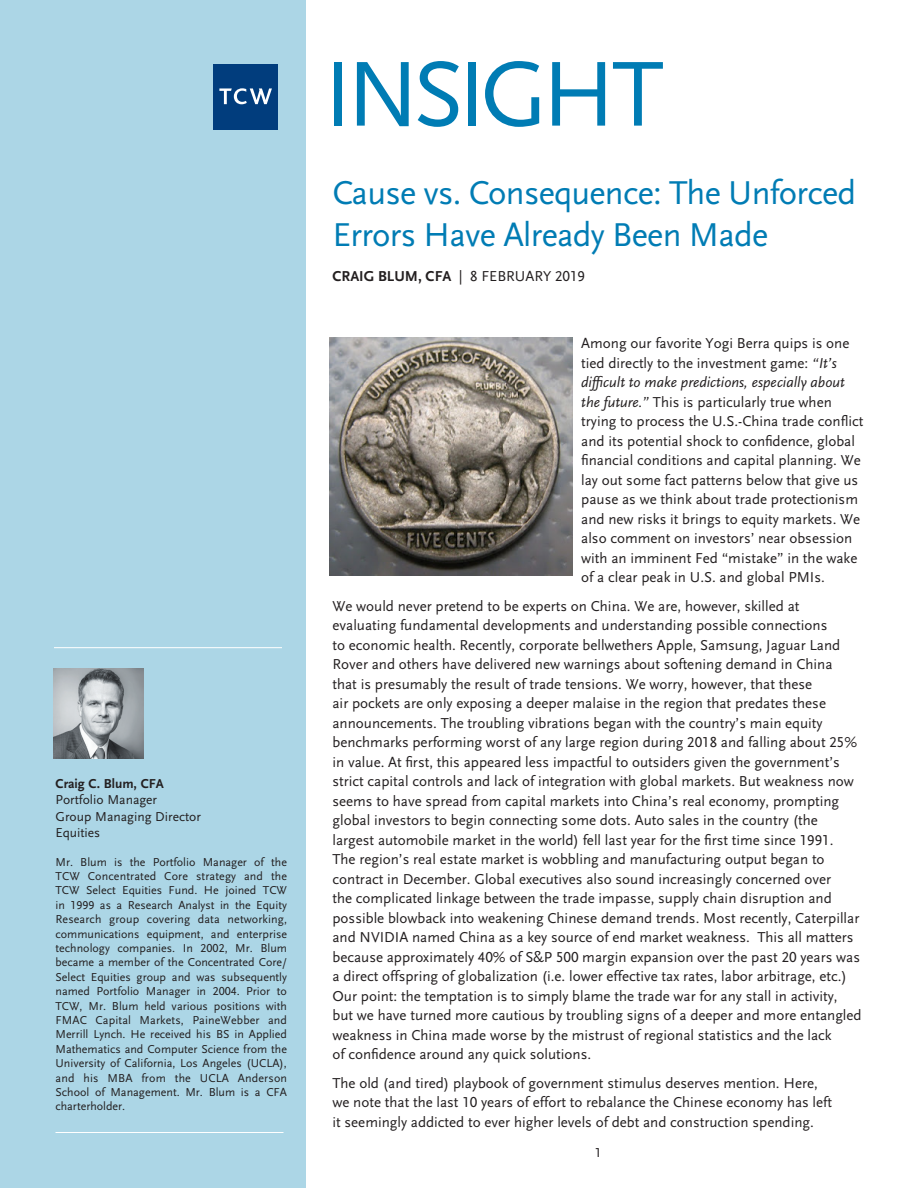
<style>
.page{position:relative;width:918px;height:1188px;background:#fff}
.page>*{position:absolute;margin:0;border:0;box-sizing:border-box;transform-origin:0 0}
.t1{font:96.3px "Scala Sans LF";letter-spacing:-.065em;color:#007cb4}
.t2{font:34.5px/42px "Scala Sans LF";letter-spacing:-.02em;color:#007cb4}
.t3{font:15px/19.5px "Scala Sans LF";color:#231f20}
.Bio_text{font:13.5px "Scala Sans LF";color:#231f20}
.Bio_text-2{font:700 13.5px "Scala Sans LF";color:#231f20}
.Bio_text-3{font:12px/14.4px "Scala Sans LF";color:#231f20;text-align:justify}
.s1{font-weight:700}
.s2{font-style:italic}
</style>
<div class="page">
<div style="left:0;top:0;width:306px;height:1188px;background:#acd6e6"></div>
<div style="left:213px;top:64px;width:65px;height:65px;background:#013d7d"></div>
<svg style="left:219px;top:88px;width:53px;height:16px"></svg>
<img style="left:54px;top:668px;width:90px;height:90px">
<hr style="left:56px;top:1132px;width:228px;height:1px;background:#fff">
<hr style="left:54px;top:647px;width:228px;height:1px;background:#fff">
<img style="left:330px;top:337px;width:242px;height:239px">
<p class="Bio_text-2" style="left:56px;top:777px;width:110px">Craig C. Blum, CFA</p>
<p class="Bio_text" style="left:56px;top:793px;width:103px">Portfolio Manager</p>
<p class="Bio_text" style="left:56px;top:809px;width:147px">Group Managing Director</p>
<p class="Bio_text" style="left:56px;top:825px;width:46px">Equities</p>
<p class="Bio_text-3" style="left:56px;top:855px;width:233px">Mr. Blum is the Portfolio Manager of the TCW Concentrated Core strategy and the TCW Select Equities Fund. He joined TCW in 1999 as a Research Analyst in the Equity Research group covering data networking, communications equipment, and enterprise technology companies. In 2002, Mr. Blum became a member of the Concentrated Core/ Select Equities group and was subsequently named Portfolio Manager in 2004. Prior to TCW, Mr. Blum held various positions with FMAC Capital Markets, PaineWebber and Merrill Lynch. He received his BS in Applied Mathematics and Computer Science from the University of California, Los Angeles (UCLA), and his MBA from the UCLA Anderson School of Management. Mr. Blum is a CFA charterholder.</p>
<p class="t1" style="left:324px;top:42px;width:341px">INSIGHT</p>
<p class="t2" style="left:333px;top:173px;width:525px">Cause vs. Consequence: The Unforced<br>Errors Have Already Been Made</p>
<p class="t3" style="left:333px;top:266px;width:254px"><span class="s1">CRAIG BLUM, CFA</span> | 8 FEBRUARY 2019</p>
<p class="t3" style="left:581px;top:334px;width:284px">Among our favorite Yogi Berra quips is one tied directly to the investment game: <span class="s2">“It’s difficult to make predictions, especially about the future.”</span> This is particularly true when trying to process the U.S.-China trade conflict and its potential shock to confidence, global financial conditions and capital planning. We lay out some fact patterns below that give us pause as we think about trade protectionism and new risks it brings to equity markets. We also comment on investors’ near obsession with an imminent Fed “mistake” in the wake of a clear peak in U.S. and global PMIs.</p>
<p class="t3" style="left:333px;top:597px;width:531px">We would never pretend to be experts on China. We are, however, skilled at evaluating fundamental developments and understanding possible connections<br>to economic health. Recently, corporate bellwethers Apple, Samsung, Jaguar Land Rover and others have delivered new warnings about softening demand in China<br>that is presumably the result of trade tensions. We worry, however, that these<br>air pockets are only exposing a deeper malaise in the region that predates these announcements. The troubling vibrations began with the country’s main equity benchmarks performing worst of any large region during 2018 and falling about 25% in value. At first, this appeared less impactful to outsiders given the government’s strict capital controls and lack of integration with global markets. But weakness now seems to have spread from capital markets into China’s real economy, prompting global investors to begin connecting some dots. Auto sales in the country (the largest automobile market in the world) fell last year for the first time since 1991.<br>The region’s real estate market is wobbling and manufacturing output began to contract in December. Global executives also sound increasingly concerned over<br>the complicated linkage between the trade impasse, supply chain disruption and possible blowback into weakening Chinese demand trends. Most recently, Caterpillar and NVIDIA named China as a key source of end market weakness. This all matters because approximately 40% of S&amp;P 500 margin expansion over the past 20 years was a direct offspring of globalization (i.e. lower effective tax rates, labor arbitrage, etc.)<br>Our point: the temptation is to simply blame the trade war for any stall in activity, but we have turned more cautious by troubling signs of a deeper and more entangled weakness in China made worse by the mistrust of regional statistics and the lack<br>of confidence around any quick solutions.</p>
<p class="t3" style="left:333px;top:1074px;width:501px">The old (and tired) playbook of government stimulus deserves mention. Here, we note that the last 10 years of effort to rebalance the Chinese economy has left it seemingly addicted to ever higher levels of debt and construction spending.</p>
<p class="Bio_text" style="left:595px;top:1146px;width:8px">1</p>
</div>
